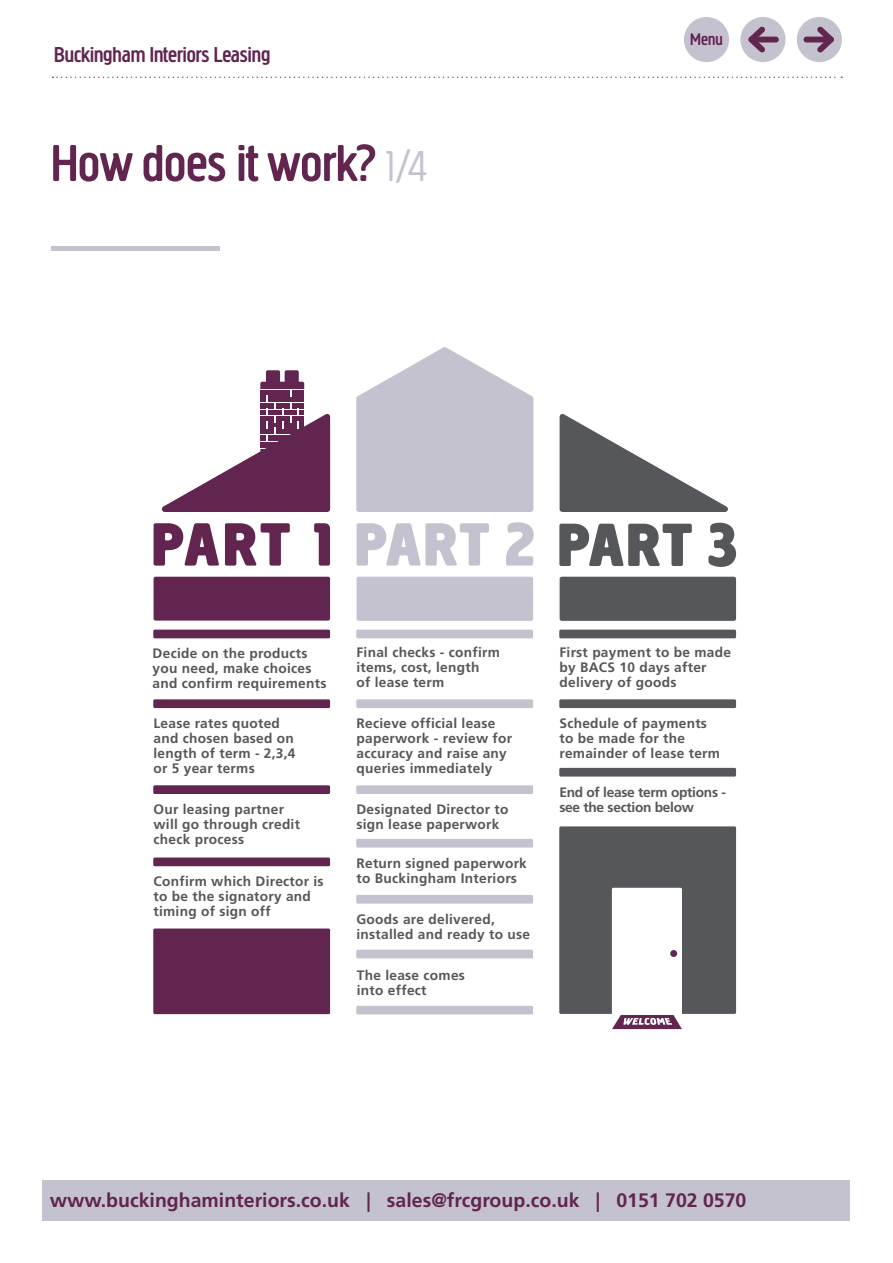
<style>
.page{position:relative;width:893px;height:1263px;background:#fff}
.page>*{position:absolute;margin:0;border:0;box-sizing:border-box;transform-origin:0 0}
.t1{font:700 63.45px "Creighton";letter-spacing:.05em;color:#612550}
.t2{font:500 54px "Creighton Pro";color:#612550}
.t3{font:500 22.5px "Creighton Pro";color:#612550}
.t4{font:700 19.5px "Frutiger LT";color:#612550}
.t5{font:500 17.55px "Creighton Pro";color:#612550}
.t6{font:700 13.65px/15px "Frutiger CE";letter-spacing:.02em;color:#56575a}
.t7{font:700 13.65px/15px "Frutiger CE";letter-spacing:-.02em;color:#56575a}
.s1{font-weight:300;font-size:45px;color:#c5c2d0}
.s2{color:#c5c2d0}
.s3{color:#56575a}
</style>
<div class="page">
<hr style="left:51px;top:247px;width:168px;height:4px;background:#c5c2d0">
<svg style="left:52px;top:77px;width:790px;height:1px"></svg>
<div style="left:357px;top:577px;width:176px;height:44px;background:#c5c2d0;border-radius:2px"></div>
<div style="left:356px;top:630px;width:177px;height:8px;background:#c5c2d0;border-radius:2px"></div>
<div style="left:356px;top:699px;width:177px;height:9px;background:#c5c2d0;border-radius:2px"></div>
<div style="left:356px;top:785px;width:177px;height:9px;background:#c5c2d0;border-radius:2px"></div>
<div style="left:356px;top:839px;width:177px;height:8px;background:#c5c2d0;border-radius:2px"></div>
<div style="left:356px;top:895px;width:177px;height:9px;background:#c5c2d0;border-radius:2px"></div>
<div style="left:356px;top:950px;width:177px;height:8px;background:#c5c2d0;border-radius:2px"></div>
<div style="left:356px;top:1006px;width:177px;height:8px;background:#c5c2d0;border-radius:2px"></div>
<svg style="left:356px;top:347px;width:177px;height:165px;background:#cdcbd7"></svg>
<div style="left:560px;top:577px;width:176px;height:44px;background:#56575a;border-radius:2px"></div>
<div style="left:559px;top:630px;width:177px;height:8px;background:#56575a;border-radius:2px"></div>
<div style="left:559px;top:699px;width:177px;height:9px;background:#56575a;border-radius:2px"></div>
<div style="left:559px;top:768px;width:177px;height:8px;background:#56575a;border-radius:2px"></div>
<svg style="left:560px;top:414px;width:168px;height:98px"></svg>
<svg style="left:559px;top:826px;width:177px;height:203px"></svg>
<div style="left:154px;top:577px;width:176px;height:44px;background:#612550;border-radius:2px"></div>
<div style="left:153px;top:630px;width:177px;height:8px;background:#612550;border-radius:2px"></div>
<div style="left:153px;top:699px;width:177px;height:9px;background:#612550;border-radius:2px"></div>
<div style="left:153px;top:785px;width:177px;height:9px;background:#612550;border-radius:2px"></div>
<div style="left:153px;top:857px;width:177px;height:9px;background:#612550;border-radius:2px"></div>
<div style="left:153px;top:928px;width:177px;height:86px;background:#612550;border-radius:2px"></div>
<div style="left:266px;top:370px;width:14px;height:15px;background:#612550;border-radius:2px"></div>
<div style="left:285px;top:370px;width:14px;height:15px;background:#612550;border-radius:2px"></div>
<svg style="left:162px;top:382px;width:168px;height:130px"></svg>
<div style="left:670px;top:950px;width:7px;height:7px;background:#612550;border-radius:50%"></div>
<div style="left:797px;top:17px;width:45px;height:45px;background:#c5c2d0;border-radius:50%"></div>
<div style="left:806px;top:37px;width:25px;height:6px;background:#612550"></div>
<svg style="left:812px;top:21px;width:28px;height:37px"></svg>
<div style="left:740px;top:17px;width:45px;height:45px;background:#c5c2d0;border-radius:50%"></div>
<div style="left:751px;top:37px;width:25px;height:6px;background:#612550"></div>
<svg style="left:743px;top:21px;width:27px;height:37px"></svg>
<div style="left:684px;top:17px;width:45px;height:45px;background:#c5c2d0;border-radius:50%"></div>
<div style="left:43px;top:1180px;width:807px;height:40px;background:#c5c2d0"></div>
<h3 class="t3" style="left:54px;top:42px;width:218px">Buckingham Interiors Leasing</h3>
<h2 class="t2" style="left:51px;top:132px;width:377px">How does it work? <span class="s1">1/4</span></h2>
<p class="t5" style="left:690px;top:29px;width:34px">Menu</p>
<h1 class="t1" style="left:152px;top:508px;width:586px">PART 1 <span class="s2">PART 2</span> <span class="s3">PART 3</span></h1>
<p class="t6" style="left:153px;top:646px;width:175px">Decide on the products you need, make choices and confirm requirements</p>
<p class="t6" style="left:153px;top:716px;width:144px">Lease rates quoted and chosen based on length of term - 2,3,4 or 5 year terms</p>
<p class="t6" style="left:153px;top:802px;width:148px">Our leasing partner will go through credit check process</p>
<p class="t6" style="left:153px;top:874px;width:172px">Confirm which Director is to be the signatory and timing of sign off</p>
<p class="t6" style="left:356px;top:645px;width:145px">Final checks - confirm items, cost, length<br>of lease term</p>
<p class="t6" style="left:356px;top:716px;width:157px">Recieve official lease paperwork - review for accuracy and raise any queries immediately</p>
<p class="t6" style="left:356px;top:802px;width:153px">Designated Director to sign lease paperwork</p>
<p class="t6" style="left:356px;top:856px;width:172px">Return signed paperwork to Buckingham Interiors</p>
<p class="t6" style="left:356px;top:912px;width:175px">Goods are delivered, installed and ready to use</p>
<p class="t6" style="left:357px;top:968px;width:110px">The lease comes into effect</p>
<p class="t6" style="left:559px;top:645px;width:173px">First payment to be made by BACS 10 days after delivery of goods</p>
<p class="t6" style="left:559px;top:716px;width:162px">Schedule of payments to be made for the remainder of lease term</p>
<p class="t7" style="left:559px;top:785px;width:168px">End of lease term options - see the section below</p>
<h3 class="t4" style="left:50px;top:1189px;width:698px">www.buckinghaminteriors.co.uk | sales@frcgroup.co.uk | 0151 702 0570</h3>
</div>
